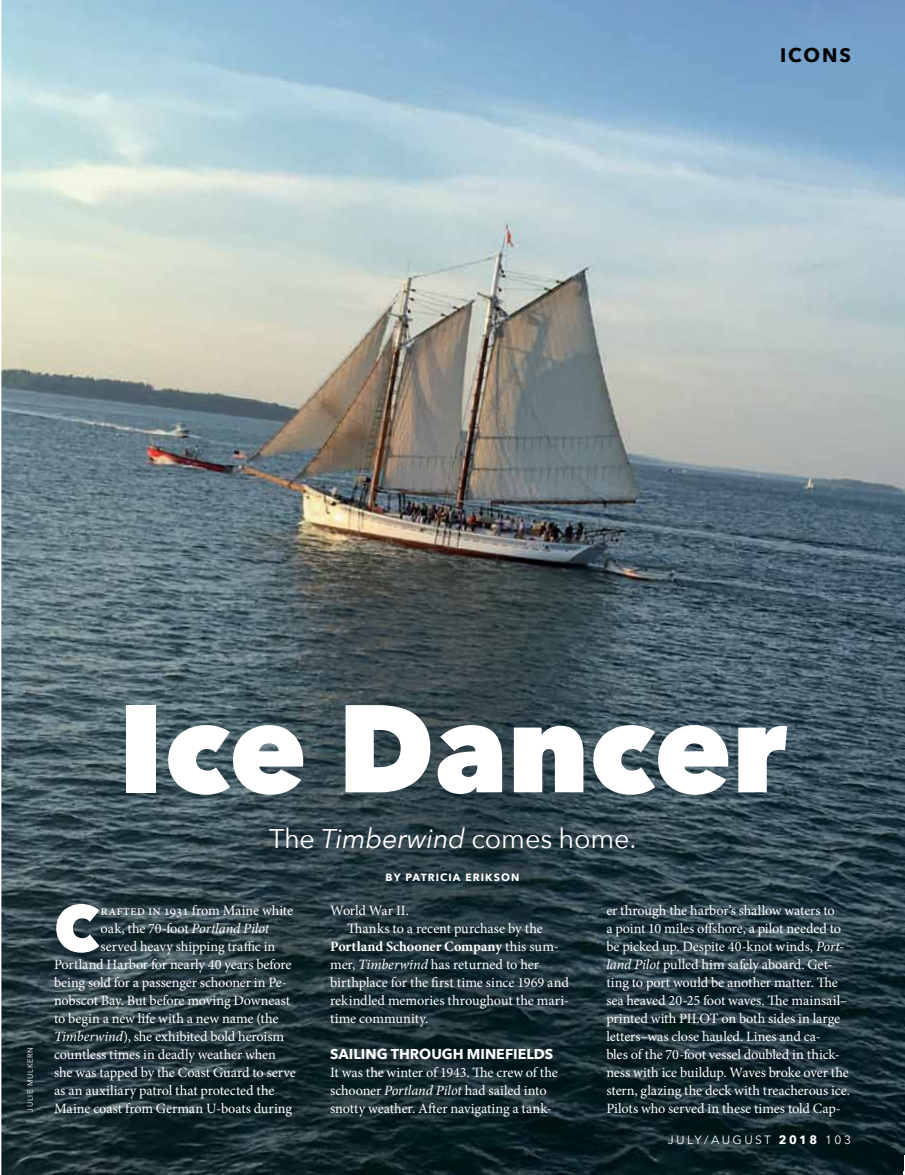
<style>
.page{position:relative;width:905px;height:1175px;background:#fff}
.page>*{position:absolute;margin:0;border:0;box-sizing:border-box;transform-origin:0 0}
.t1{font:800 123.15px "Avenir Next";color:#fff}
.t2{font:800 65.1px "Avenir Next";color:#fff}
.t3{font:27px "Avenir Next";color:#fff}
.t4{font:700 19.5px "Avenir Next";letter-spacing:.1em;color:#000}
.t5{font:14.25px/18px "Minion Pro";letter-spacing:-.01em;color:#fff}
.t6{font:700 14.25px "Minion Pro";letter-spacing:-.005em;color:#fff}
.t7{font:700 14.25px "Avenir Next";color:#fff}
.t8{font:12px "Avenir Next";letter-spacing:.2em;color:#fff}
.t9{font:700 10.5px "Avenir Next";letter-spacing:.1em;color:#fff}
.t10{font:7.5px "Avenir Next";letter-spacing:.095em;color:#fff}
.s1{font-style:italic}
.s2{font-weight:400}
.s3{font-weight:700}
</style>
<div class="page">
<img style="left:1px;top:0;width:903px;height:1174px">
<h3 class="t4" style="left:780px;top:38px;width:72px">ICONS</h3>
<p class="t10" style="left:24px;top:1111px;width:66px;rotate:-90deg">Julie Mulkern</p>
<h1 class="t1" style="left:118px;top:672px;width:669px">Ice Dancer</h1>
<h3 class="t3" style="left:269px;top:816px;width:369px">The <span class="s1">Timberwind</span> comes home.</h3>
<h2 class="t2" style="left:54px;top:888px;width:47px">C</h2>
<p class="t5" style="left:101px;top:902px;width:194px">rafted in 1931 from Maine white</p>
<p class="t5" style="left:101px;top:920px;width:170px">oak, the 70-foot <span class="s1">Portland Pilot</span></p>
<p class="t5" style="left:101px;top:938px;width:176px">served heavy shipping traffic in</p>
<p class="t5" style="left:54px;top:956px;width:239px">Portland Harbor for nearly 40 years before</p>
<p class="t5" style="left:54px;top:974px;width:234px">being sold for a passenger schooner in Pe-</p>
<p class="t5" style="left:54px;top:992px;width:238px">nobscot Bay. But before moving Downeast</p>
<p class="t5" style="left:54px;top:1010px;width:226px">to begin a new life with a new name (the</p>
<p class="t5" style="left:54px;top:1028px;width:231px"><span class="s1">Timberwind</span>), she exhibited bold heroism</p>
<p class="t5" style="left:54px;top:1045px;width:223px">countless times in deadly weather when</p>
<p class="t5" style="left:54px;top:1063px;width:243px">she was tapped by the Coast Guard to serve</p>
<p class="t5" style="left:54px;top:1081px;width:222px">as an auxiliary patrol that protected the</p>
<p class="t5" style="left:54px;top:1099px;width:240px">Maine coast from German U-boats during</p>
<p class="t9" style="left:385px;top:868px;width:135px">BY PATRICIA ERIKSON</p>
<p class="t5" style="left:330px;top:901px;width:80px">World War II.</p>
<p class="t5" style="left:347px;top:919px;width:197px">Thanks to a recent purchase by the</p>
<p class="t6" style="left:330px;top:936px;width:230px">Portland Schooner Company <span class="s2">this sum-</span></p>
<p class="t5" style="left:330px;top:955px;width:210px">mer, <span class="s1">Timberwind</span> has returned to her</p>
<p class="t5" style="left:330px;top:973px;width:240px">birthplace for the first time since 1969 and</p>
<p class="t5" style="left:330px;top:991px;width:240px">rekindled memories throughout the mari-</p>
<p class="t5" style="left:330px;top:1009px;width:100px">time community.</p>
<p class="t7" style="left:330px;top:1042px;width:224px">SAILING THROUGH MINEFIELDS</p>
<p class="t5" style="left:330px;top:1063px;width:229px">It was the winter of 1943. The crew of the schooner <span class="s1">Portland Pilot</span> had sailed into snotty weather. After navigating a tank-</p>
<p class="t5" style="left:606px;top:901px;width:245px">er through the harbor’s shallow waters to<br>a point 10 miles offshore, a pilot needed to be picked up. Despite 40-knot winds, <span class="s1">Port&shy;land Pilot</span> pulled him safely aboard. Get&shy;ting to port would be another matter. The sea heaved 20-25 foot waves. The mainsail– printed with PILOT on both sides in large letters–was close hauled. Lines and ca-<br>bles of the 70-foot vessel doubled in thick&shy;ness with ice buildup. Waves broke over the stern, glazing the deck with treacherous ice.<br>Pilots who served in these times told Cap-</p>
<p class="t8" style="left:668px;top:1129px;width:184px">July/August <span class="s3">2018</span> 103</p>
</div>
